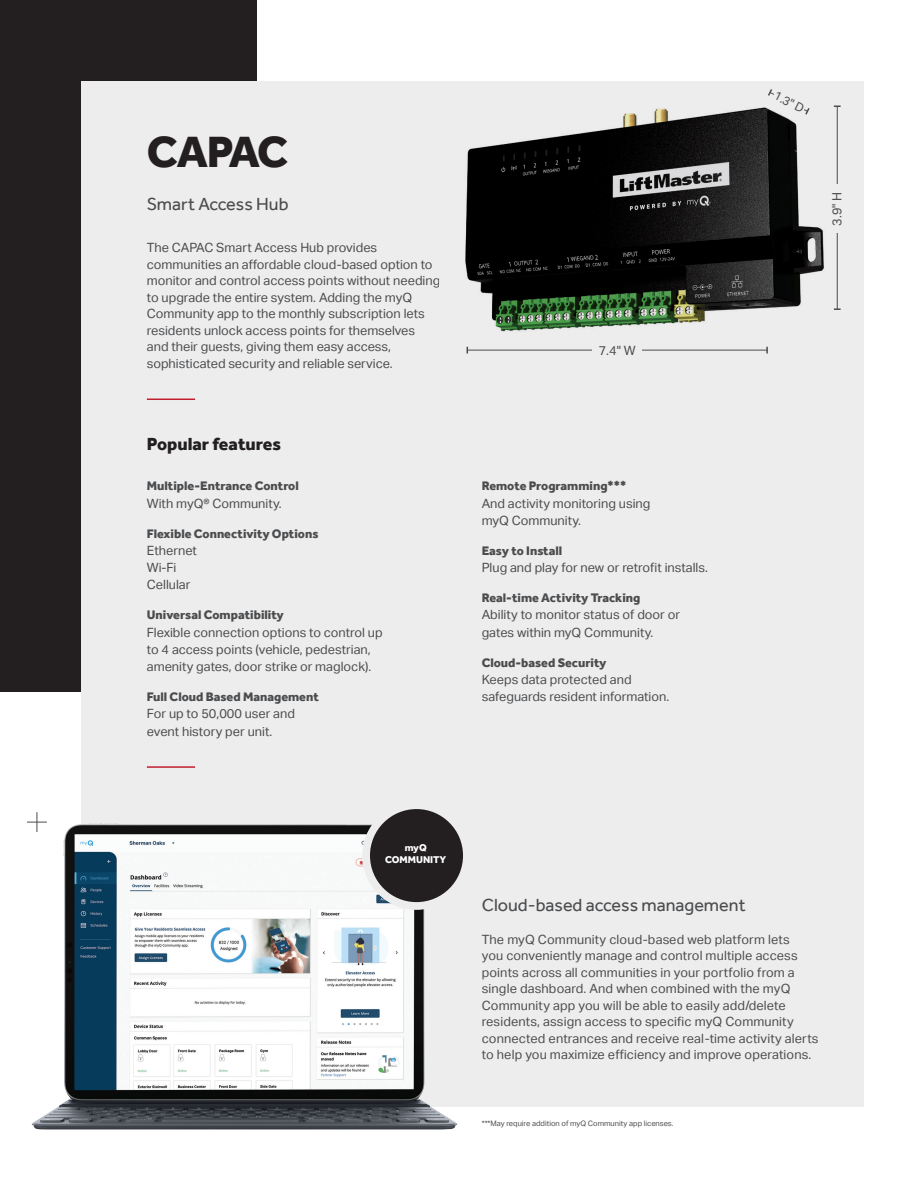
<style>
.page{position:relative;width:918px;height:1188px;background:#fff}
.page>*{position:absolute;margin:0;border:0;box-sizing:border-box;transform-origin:0 0}
.t1{font:800 45px "Effra";letter-spacing:-.04em;color:#231f20}
.Heading_4{font:18px "Effra";color:#4b4c4d}
.Heading_4-2{font:800 18px "Effra";color:#231f20}
.Body{font:12.75px/16.5px "Aktiv Grotesk";color:#4b4c4d}
.Subhead{font:800 12.75px "Effra";color:#4b4c4d}
.t2{font:12px "Aktiv Grotesk";color:#4b4c4d}
.Heading_4-3{font:800 10.2px "Effra";color:#fff}
.t3{font:7.5px "Aktiv Grotesk";color:#4b4c4d}
</style>
<div class="page">
<div style="left:0;top:0;width:256px;height:691px;background:#231f20"></div>
<div style="left:81px;top:81px;width:783px;height:1026px;background:#ededee"></div>
<img style="left:31px;top:823px;width:427px;height:307px">
<div style="left:366px;top:805px;width:101px;height:101px;background:#231f20;border-radius:50%"></div>
<div style="left:362px;top:802px;width:109px;height:108px;border:8px solid #ededee;border-radius:50%"></div>
<hr style="left:147px;top:399px;width:48px;height:1px;background:#c21f31">
<hr style="left:147px;top:766px;width:48px;height:2px;background:#c21f31">
<svg style="left:27px;top:812px;width:20px;height:20px"></svg>
<hr style="left:467px;top:350px;width:300px;height:1px;background:#4b4c4d">
<svg style="left:766px;top:347px;width:2px;height:6px"></svg>
<hr style="left:837px;top:106px;width:1px;height:203px;background:#4b4c4d">
<svg style="left:834px;top:308px;width:7px;height:2px"></svg>
<div style="left:592px;top:345px;width:50px;height:22px;background:#ededee"></div>
<div style="left:833px;top:185px;width:22px;height:48px;background:#ededee"></div>
<img style="left:465px;top:89px;width:359px;height:243px">
<p class="t1" style="left:147px;top:125px;width:143px">CAPAC</p>
<p class="Heading_4" style="left:147px;top:193px;width:143px">Smart Access Hub</p>
<p class="Body" style="left:147px;top:240px;width:295px">The CAPAC Smart Access Hub provides communities an affordable cloud-based option to monitor and control access points without needing to upgrade the entire system. Adding the myQ Community app to the monthly subscription lets residents unlock access points for themselves<br>and their guests, giving them easy access, sophisticated security and reliable service.</p>
<p class="Heading_4-2" style="left:147px;top:434px;width:136px">Popular features</p>
<p class="Subhead" style="left:147px;top:478px;width:153px">Multiple-Entrance Control</p>
<p class="Body" style="left:147px;top:495px;width:136px">With myQ® Community.</p>
<p class="Subhead" style="left:147px;top:526px;width:173px">Flexible Connectivity Options</p>
<p class="Body" style="left:147px;top:542px;width:52px">Ethernet</p>
<p class="Body" style="left:147px;top:559px;width:31px">Wi-Fi</p>
<p class="Body" style="left:147px;top:577px;width:45px">Cellular</p>
<p class="Subhead" style="left:147px;top:607px;width:139px">Universal Compatibility</p>
<p class="Body" style="left:147px;top:624px;width:237px;line-height:17.2px">Flexible connection options to control up to 4 access points (vehicle, pedestrian, amenity gates, door strike or maglock).</p>
<p class="Subhead" style="left:147px;top:689px;width:174px">Full Cloud Based Management</p>
<p class="Body" style="left:147px;top:705px;width:150px;line-height:17.2px">For up to 50,000 user and event history per unit.</p>
<p class="Body" style="left:599px;top:342px;width:38px">7.4" W</p>
<p class="Subhead" style="left:482px;top:478px;width:146px">Remote Programming***</p>
<p class="Body" style="left:482px;top:495px;width:170px">And activity monitoring using</p>
<p class="Body" style="left:482px;top:512px;width:101px">myQ Community.</p>
<p class="Subhead" style="left:482px;top:543px;width:82px">Easy to Install</p>
<p class="Body" style="left:482px;top:559px;width:228px">Plug and play for new or retrofit installs.</p>
<p class="Subhead" style="left:482px;top:590px;width:160px">Real-time Activity Tracking</p>
<p class="Body" style="left:482px;top:606px;width:200px;line-height:17.2px">Ability to monitor status of door or gates within myQ Community.</p>
<p class="Subhead" style="left:482px;top:655px;width:126px">Cloud-based Security</p>
<p class="Body" style="left:482px;top:671px;width:189px;line-height:17.2px">Keeps data protected and safeguards resident information.</p>
<p class="t2" style="left:778px;top:88px;width:33px;rotate:27deg">1.3" D</p>
<p class="Body" style="left:829px;top:226px;width:36px;rotate:-90deg">3.9" H</p>
<p class="Heading_4-3" style="left:405px;top:842px;width:24px">myQ</p>
<p class="Heading_4-3" style="left:385px;top:854px;width:63px">COMMUNITY</p>
<p class="Heading_4" style="left:482px;top:894px;width:265px">Cloud-based access management</p>
<p class="Body" style="left:482px;top:931px;width:338px">The myQ Community cloud-based web platform lets<br>you conveniently manage and control multiple access points across all communities in your portfolio from a single dashboard. And when combined with the myQ Community app you will be able to easily add/delete residents, assign access to specific myQ Community connected entrances and receive real-time activity alerts to help you maximize efficiency and improve operations.</p>
<p class="t3" style="left:482px;top:1119px;width:193px">***May require addition of myQ Community app licenses.</p>
</div>
